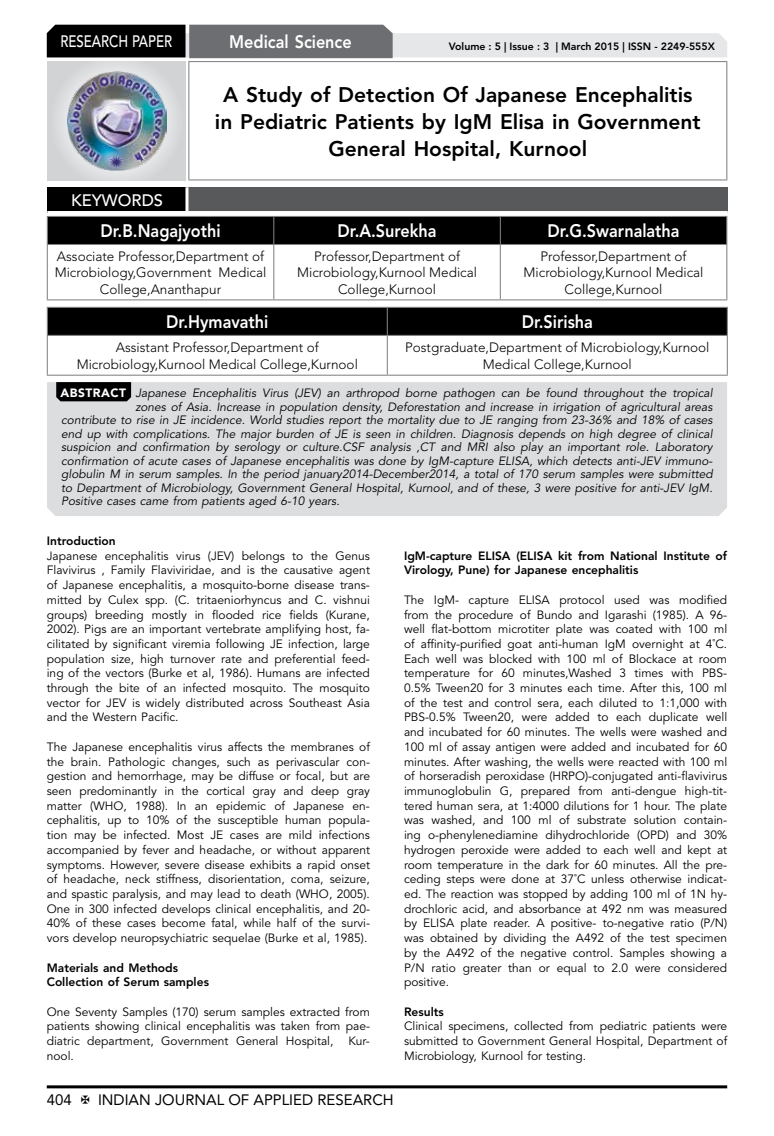
<style>
.page{position:relative;width:774px;height:1136px;background:#fff}
.page>*{position:absolute;margin:0;border:0;box-sizing:border-box;transform-origin:0 0}
.t1{font:800 21px/27px "Avenir LT Std";color:#000;text-align:center}
.t2{font:800 18px "Avenir LT Std";color:#fff;scale:.9 1}
.t3{font:500 16.5px "Avenir LT Std";color:#fff;scale:.8 1}
.t4{font:500 16.5px "Avenir LT Std";color:#fff}
.t5{font:15px "Avenir LT Std";color:#000}
.t6{font:300 13.5px/16.2px "Avenir LT Std";color:#000;text-align:center}
.t7{font:12px/14.7px "Avenir LT Std";color:#000;text-align:justify}
.t8{font:italic 12px "Avenir LT Std";color:#000}
.t9{font:800 12px/14.7px "Avenir LT Std";color:#000}
.t10{font:800 10.5px "Avenir LT Std";color:#000}
.s1{font-weight:900;font-style:normal;color:#fff}
</style>
<div class="page">
<hr style="left:47px;top:1085px;width:680px;height:3px;background:#000">
<div style="left:48px;top:62px;width:137px;height:118px;background:linear-gradient(to right,#d9dadb,#d9dadb)"></div>
<img style="left:68px;top:71px;width:99px;height:100px">
<svg style="left:47px;top:25px;width:680px;height:33px;background:#979899"></svg>
<hr style="left:188px;top:61px;width:539px;height:1px;background:#808285">
<hr style="left:188px;top:62px;width:1px;height:117px;background:#808285">
<hr style="left:726px;top:62px;width:1px;height:117px;background:#808285">
<hr style="left:188px;top:179px;width:539px;height:1px;background:#808285">
<div style="left:47px;top:216px;width:680px;height:28px;background:#000"></div>
<hr style="left:47px;top:244px;width:227px;height:1px;background:#808285">
<hr style="left:47px;top:245px;width:1px;height:54px;background:#808285">
<hr style="left:274px;top:244px;width:226px;height:1px;background:#808285">
<hr style="left:273px;top:245px;width:1px;height:54px;background:#808285">
<hr style="left:500px;top:244px;width:227px;height:1px;background:#808285">
<hr style="left:500px;top:245px;width:1px;height:54px;background:#808285">
<hr style="left:726px;top:245px;width:1px;height:54px;background:#808285">
<hr style="left:47px;top:299px;width:227px;height:1px;background:#808285">
<hr style="left:274px;top:299px;width:226px;height:1px;background:#808285">
<hr style="left:500px;top:299px;width:227px;height:1px;background:#808285">
<svg style="left:47px;top:307px;width:681px;height:28px;background:#050505"></svg>
<hr style="left:47px;top:335px;width:340px;height:1px;background:#808285">
<hr style="left:47px;top:336px;width:1px;height:38px;background:#808285">
<hr style="left:387px;top:335px;width:341px;height:1px;background:#808285">
<hr style="left:387px;top:336px;width:1px;height:38px;background:#808285">
<hr style="left:727px;top:336px;width:1px;height:38px;background:#808285">
<hr style="left:47px;top:374px;width:340px;height:1px;background:#808285">
<hr style="left:387px;top:374px;width:341px;height:1px;background:#808285">
<div style="left:47px;top:382px;width:680px;height:134px;background:#dcddde"></div>
<svg style="left:56px;top:382px;width:75px;height:19px"></svg>
<div style="left:47px;top:187px;width:140px;height:25px;background:#000"></div>
<div style="left:187px;top:187px;width:541px;height:25px;background:#58595b"></div>
<hr style="left:185px;top:187px;width:3px;height:24px;background:#fff">
<hr style="left:47px;top:211px;width:140px;height:3px;background:#fff">
<hr style="left:187px;top:211px;width:541px;height:3px;background:#fff">
<h3 class="t3" style="left:60px;top:32px;width:139px">RESEARCH PAPER</h3>
<h3 class="t4" style="left:71px;top:191px;width:94px">KEYWORDS</h3>
<h2 class="t2" style="left:229px;top:31px;width:138px">Medical Science</h2>
<p class="t10" style="left:449px;top:41px;width:268px">Volume : 5 | Issue : 3 | March 2015 | ISSN - 2249-555X</p>
<h1 class="t1" style="left:215px;top:81px;width:487px">A Study of Detection Of Japanese Encephalitis in Pediatric Patients by IgM Elisa in Government<br>General Hospital, Kurnool</h1>
<h2 class="t2" style="left:101px;top:220px;width:135px">Dr.B.Nagajyothi</h2>
<h2 class="t2" style="left:338px;top:220px;width:111px">Dr.A.Surekha</h2>
<h2 class="t2" style="left:547px;top:220px;width:148px">Dr.G.Swarnalatha</h2>
<p class="t6" style="left:55px;top:248px;width:213px">Associate Professor,Department of<br>Microbiology,Government Medical<br>College,Ananthapur</p>
<p class="t6" style="left:297px;top:248px;width:181px">Professor,Department of<br>Microbiology,Kurnool Medical<br>College,Kurnool</p>
<p class="t6" style="left:524px;top:248px;width:181px">Professor,Department of<br>Microbiology,Kurnool Medical<br>College,Kurnool</p>
<h2 class="t2" style="left:166px;top:311px;width:115px">Dr.Hymavathi</h2>
<h2 class="t2" style="left:522px;top:311px;width:81px">Dr.Sirisha</h2>
<p class="t6" style="left:77px;top:339px;width:283px">Assistant Professor,Department of<br>Microbiology,Kurnool Medical College,Kurnool</p>
<p class="t6" style="left:405px;top:339px;width:306px">Postgraduate,Department of Microbiology,Kurnool<br>Medical College,Kurnool</p>
<p class="t8" style="left:60px;top:386px;width:654px"><span class="s1">ABSTRACT</span> Japanese Encephalitis Virus (JEV) an arthropod borne pathogen can be found throughout the tropical</p>
<p class="t8" style="left:135px;top:399px;width:579px">zones of Asia. Increase in population density, Deforestation and increase in irrigation of agricultural areas</p>
<p class="t8" style="left:61px;top:413px;width:653px">contribute to rise in JE incidence. World studies report the mortality due to JE ranging from 23-36% and 18% of cases</p>
<p class="t8" style="left:61px;top:426px;width:653px">end up with complications. The major burden of JE is seen in children. Diagnosis depends on high degree of clinical</p>
<p class="t8" style="left:61px;top:440px;width:653px">suspicion and confirmation by serology or culture.CSF analysis ,CT and MRI also play an important role. Laboratory</p>
<p class="t8" style="left:61px;top:453px;width:653px">confirmation of acute cases of Japanese encephalitis was done by IgM-capture ELISA, which detects anti-JEV immuno-</p>
<p class="t8" style="left:61px;top:467px;width:653px">globulin M in serum samples. In the period january2014-December2014, a total of 170 serum samples were submitted</p>
<p class="t8" style="left:61px;top:480px;width:653px">to Department of Microbiology, Government General Hospital, Kurnool, and of these, 3 were positive for anti-JEV IgM.</p>
<p class="t8" style="left:61px;top:494px;width:280px">Positive cases came from patients aged 6-10 years.</p>
<p class="t9" style="left:47px;top:533px;width:70px">Introduction</p>
<p class="t7" style="left:47px;top:548px;width:325px">Japanese encephalitis virus (JEV) belongs to the Genus Flavivirus , Family Flaviviridae, and is the causative agent of Japanese encephalitis, a mosquito-borne disease trans&shy;mitted by Culex spp. (C. tritaeniorhyncus and C. vishnui groups) breeding mostly in flooded rice fields (Kurane, 2002). Pigs are an important vertebrate amplifying host, fa&shy;cilitated by significant viremia following JE infection, large population size, high turnover rate and preferential feed&shy;ing of the vectors (Burke et al, 1986). Humans are infected through the bite of an infected mosquito. The mosquito vector for JEV is widely distributed across Southeast Asia and the Western Pacific.</p>
<p class="t7" style="left:47px;top:739px;width:325px">The Japanese encephalitis virus affects the membranes of the brain. Pathologic changes, such as perivascular con&shy;gestion and hemorrhage, may be diffuse or focal, but are seen predominantly in the cortical gray and deep gray matter (WHO, 1988). In an epidemic of Japanese en&shy;cephalitis, up to 10% of the susceptible human popula&shy;tion may be infected. Most JE cases are mild infections accompanied by fever and headache, or without apparent symptoms. However, severe disease exhibits a rapid onset of headache, neck stiffness, disorientation, coma, seizure, and spastic paralysis, and may lead to death (WHO, 2005).<br>One in 300 infected develops clinical encephalitis, and 20- 40% of these cases become fatal, while half of the survi&shy;vors develop neuropsychiatric sequelae (Burke et al, 1985).</p>
<p class="t9" style="left:47px;top:959px;width:164px">Materials and Methods<br>Collection of Serum samples</p>
<p class="t7" style="left:47px;top:1004px;width:325px">One Seventy Samples (170) serum samples extracted from patients showing clinical encephalitis was taken from pae&shy;diatric department, Government General Hospital, Kur&shy;nool.</p>
<p class="t9" style="left:404px;top:548px;width:325px">IgM-capture ELISA (ELISA kit from National Institute of<br>Virology, Pune) for Japanese encephalitis</p>
<p class="t7" style="left:404px;top:592px;width:325px">The IgM- capture ELISA protocol used was modified from the procedure of Bundo and Igarashi (1985). A 96- well flat-bottom microtiter plate was coated with 100 ml of affinity-purified goat anti-human IgM overnight at 4˚C.<br>Each well was blocked with 100 ml of Blockace at room temperature for 60 minutes,Washed 3 times with PBS-0.5% Tween20 for 3 minutes each time. After this, 100 ml of the test and control sera, each diluted to 1:1,000 with PBS-0.5% Tween20, were added to each duplicate well and incubated for 60 minutes. The wells were washed and 100 ml of assay antigen were added and incubated for 60 minutes. After washing, the wells were reacted with 100 ml of horseradish peroxidase (HRPO)-conjugated anti-flavivirus immunoglobulin G, prepared from anti-dengue high-tit&shy;tered human sera, at 1:4000 dilutions for 1 hour. The plate was washed, and 100 ml of substrate solution contain&shy;ing o-phenylenediamine dihydrochloride (OPD) and 30% hydrogen peroxide were added to each well and kept at room temperature in the dark for 60 minutes. All the pre&shy;ceding steps were done at 37˚C unless otherwise indicat&shy;ed. The reaction was stopped by adding 100 ml of 1N hy&shy;drochloric acid, and absorbance at 492 nm was measured by ELISA plate reader. A positive- to-negative ratio (P/N) was obtained by dividing the A492 of the test specimen by the A492 of the negative control. Samples showing a P/N ratio greater than or equal to 2.0 were considered positive.</p>
<p class="t9" style="left:404px;top:1004px;width:41px">Results</p>
<p class="t7" style="left:404px;top:1019px;width:325px">Clinical specimens, collected from pediatric patients were submitted to Government General Hospital, Department of Microbiology, Kurnool for testing.</p>
<p class="t5" style="left:47px;top:1090px;width:27px">404</p>
<p class="t5" style="left:98px;top:1090px;width:297px">INDIAN JOURNAL OF APPLIED RESEARCH</p>
</div>
